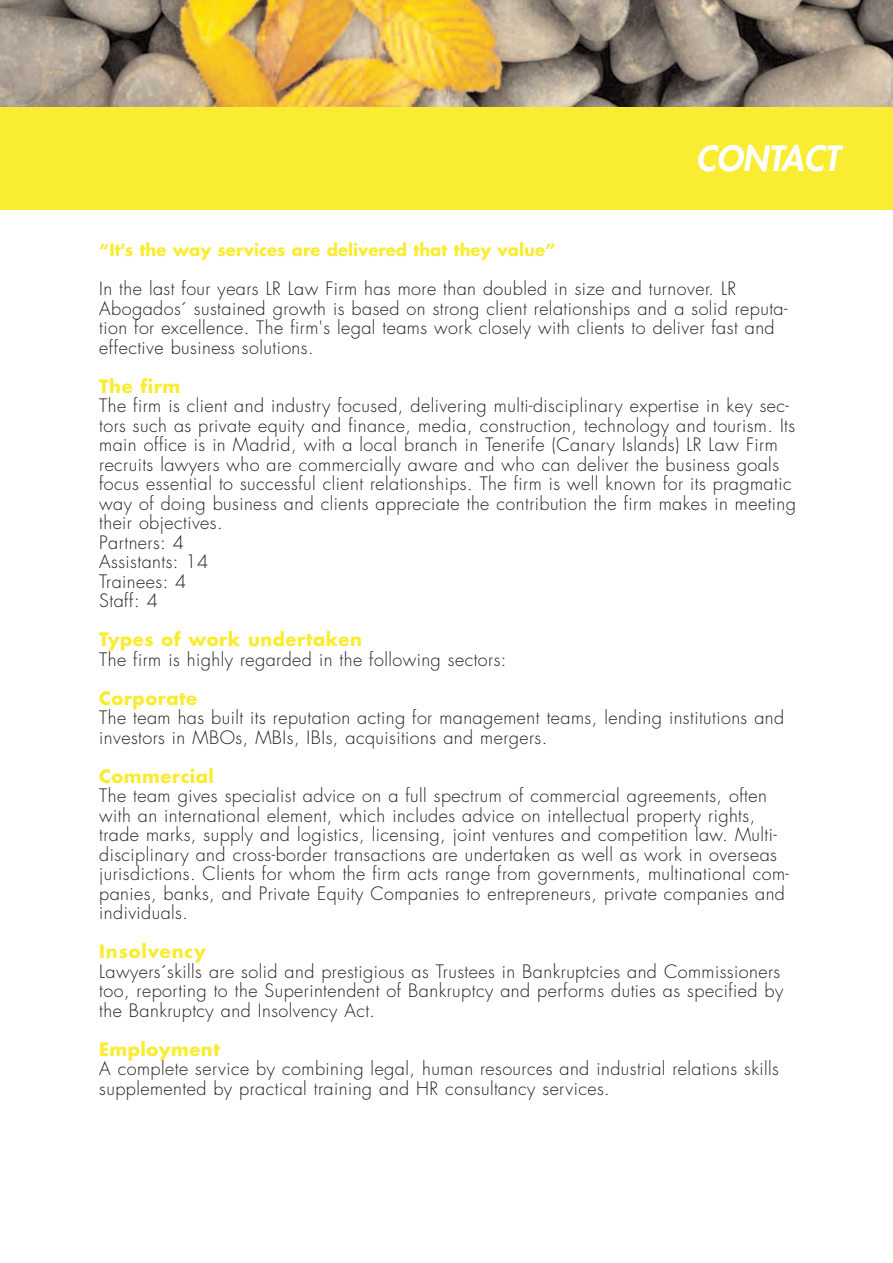
<style>
.page{position:relative;width:893px;height:1263px;background:#fff}
.page>*{position:absolute;margin:0;border:0;box-sizing:border-box;transform-origin:0 0}
.t1{font:italic 800 33.9px "Futura";color:#fff}
.t2{font:300 18px/19.5px "Futura";letter-spacing:.025em;color:#231f20}
.t3{font:700 18px "Futura";letter-spacing:.025em;color:#f9ec33}
.t4{font:700 18px "Futura";letter-spacing:.05em;color:#f9ec33}
.t5{font:700 16.5px "Futura";color:#f9ec33}
</style>
<div class="page">
<div style="left:0;top:0;width:893px;height:210px;background:#f9ec33"></div>
<img style="left:0;top:0;width:893px;height:106px">
<h1 class="t1" style="left:696px;top:142px;width:145px">CONTACT</h1>
<p class="t5" style="left:99px;top:242px;width:458px">“It's the way services are delivered that they value”</p>
<p class="t2" style="left:99px;top:280px;width:690px">In the last four years LR Law Firm has more than doubled in size and turnover. LR Abogados´ sustained growth is based on strong client relationships and a solid reputa&shy;tion for excellence. The firm's legal teams work closely with clients to deliver fast and effective business solutions.</p>
<p class="t3" style="left:99px;top:378px;width:83px">The firm</p>
<p class="t2" style="left:99px;top:397px;width:698px">The firm is client and industry focused, delivering multi-disciplinary expertise in key sec&shy;tors such as private equity and finance, media, construction, technology and tourism. Its main office is in Madrid, with a local branch in Tenerife (Canary Islands) LR Law Firm recruits lawyers who are commercially aware and who can deliver the business goals focus essential to successful client relationships. The firm is well known for its pragmatic way of doing business and clients appreciate the contribution the firm makes in meeting their objectives.<br>Partners: 4<br>Assistants: 14<br>Trainees: 4<br>Staff: 4</p>
<p class="t3" style="left:99px;top:631px;width:264px">Types of work undertaken</p>
<p class="t2" style="left:99px;top:651px;width:409px">The firm is highly regarded in the following sectors:</p>
<p class="t3" style="left:99px;top:690px;width:99px">Corporate</p>
<p class="t2" style="left:99px;top:709px;width:687px">The team has built its reputation acting for management teams, lending institutions and investors in MBOs, MBIs, IBIs, acquisitions and mergers.</p>
<p class="t3" style="left:99px;top:768px;width:116px">Commercial</p>
<p class="t2" style="left:99px;top:787px;width:691px">The team gives specialist advice on a full spectrum of commercial agreements, often with an international element, which includes advice on intellectual property rights, trade marks, supply and logistics, licensing, joint ventures and competition law. Multi&shy;disciplinary and cross-border transactions are undertaken as well as work in overseas jurisdictions. Clients for whom the firm acts range from governments, multinational com&shy;panies, banks, and Private Equity Companies to entrepreneurs, private companies and individuals.</p>
<p class="t4" style="left:99px;top:943px;width:108px">Insolvency</p>
<p class="t2" style="left:99px;top:963px;width:686px">Lawyers´skills are solid and prestigious as Trustees in Bankruptcies and Commissioners too, reporting to the Superintendent of Bankruptcy and performs duties as specified by the Bankruptcy and Insolvency Act.</p>
<p class="t3" style="left:99px;top:1041px;width:122px">Employment</p>
<p class="t2" style="left:99px;top:1060px;width:681px">A complete service by combining legal, human resources and industrial relations skills supplemented by practical training and HR consultancy services.</p>
</div>
